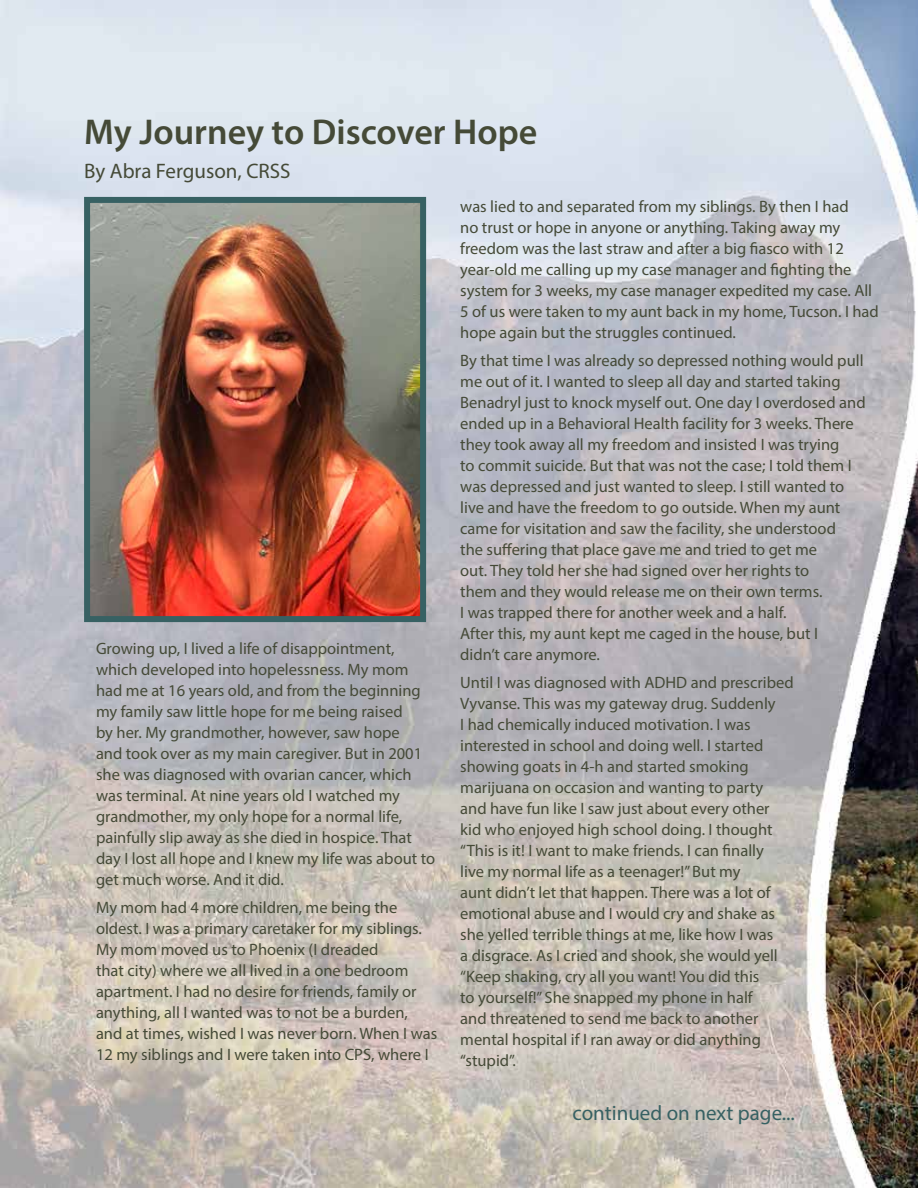
<style>
.page{position:relative;width:918px;height:1188px;background:#fff}
.page>*{position:absolute;margin:0;border:0;box-sizing:border-box;transform-origin:0 0}
.t1{font:600 36px "Myriad Pro";color:#454a37}
.t2{font:21px "Myriad Pro";color:#376163}
.t3{font:21px "Myriad Pro";color:#454a37}
.t4{font:16.5px/21px "Myriad Pro";color:#454a37}
</style>
<div class="page">
<img style="left:0;top:0;width:918px;height:1188px">
<img style="left:91px;top:204px;width:328px;height:411px">
<div style="left:84px;top:197px;width:342px;height:425px;border:6px solid #376163"></div>
<h1 class="t1" style="left:84px;top:109px;width:455px">My Journey to Discover Hope</h1>
<p class="t3" style="left:84px;top:158px;width:208px">By Abra Ferguson, CRSS</p>
<p class="t4" style="left:460px;top:196px;width:420px">was lied to and separated from my siblings. By then I had<br>no trust or hope in anyone or anything. Taking away my freedom was the last straw and after a big fiasco with 12 year-old me calling up my case manager and fighting the system for 3 weeks, my case manager expedited my case. All 5 of us were taken to my aunt back in my home, Tucson. I had hope again but the struggles continued.</p>
<p class="t4" style="left:460px;top:350px;width:407px">By that time I was already so depressed nothing would pull me out of it. I wanted to sleep all day and started taking Benadryl just to knock myself out. One day I overdosed and ended up in a Behavioral Health facility for 3 weeks. There they took away all my freedom and insisted I was trying<br>to commit suicide. But that was not the case; I told them I was depressed and just wanted to sleep. I still wanted to live and have the freedom to go outside. When my aunt came for visitation and saw the facility, she understood<br>the suffering that place gave me and tried to get me<br>out. They told her she had signed over her rights to<br>them and they would release me on their own terms.<br>I was trapped there for another week and a half.<br>After this, my aunt kept me caged in the house, but I<br>didn’t care anymore.</p>
<p class="t4" style="left:460px;top:672px;width:335px">Until I was diagnosed with ADHD and prescribed Vyvanse. This was my gateway drug. Suddenly<br>I had chemically induced motivation. I was interested in school and doing well. I started showing goats in 4-h and started smoking marijuana on occasion and wanting to party<br>and have fun like I saw just about every other kid who enjoyed high school doing. I thought “This is it! I want to make friends. I can finally<br>live my normal life as a teenager!” But my<br>aunt didn’t let that happen. There was a lot of emotional abuse and I would cry and shake as she yelled terrible things at me, like how I was<br>a disgrace. As I cried and shook, she would yell “Keep shaking, cry all you want! You did this<br>to yourself!” She snapped my phone in half<br>and threatened to send me back to another mental hospital if I ran away or did anything “stupid”.</p>
<p class="t2" style="left:572px;top:1100px;width:224px">continued on next page...</p>
<p class="t4" style="left:96px;top:638px;width:341px">Growing up, I lived a life of disappointment, which developed into hopelessness. My mom had me at 16 years old, and from the beginning my family saw little hope for me being raised<br>by her. My grandmother, however, saw hope<br>and took over as my main caregiver. But in 2001 she was diagnosed with ovarian cancer, which was terminal. At nine years old I watched my grandmother, my only hope for a normal life, painfully slip away as she died in hospice. That day I lost all hope and I knew my life was about to get much worse. And it did.</p>
<p class="t4" style="left:96px;top:897px;width:343px">My mom had 4 more children, me being the oldest. I was a primary caretaker for my siblings.<br>My mom moved us to Phoenix (I dreaded<br>that city) where we all lived in a one bedroom apartment. I had no desire for friends, family or anything, all I wanted was to not be a burden, and at times, wished I was never born. When I was 12 my siblings and I were taken into CPS, where I</p>
</div>
